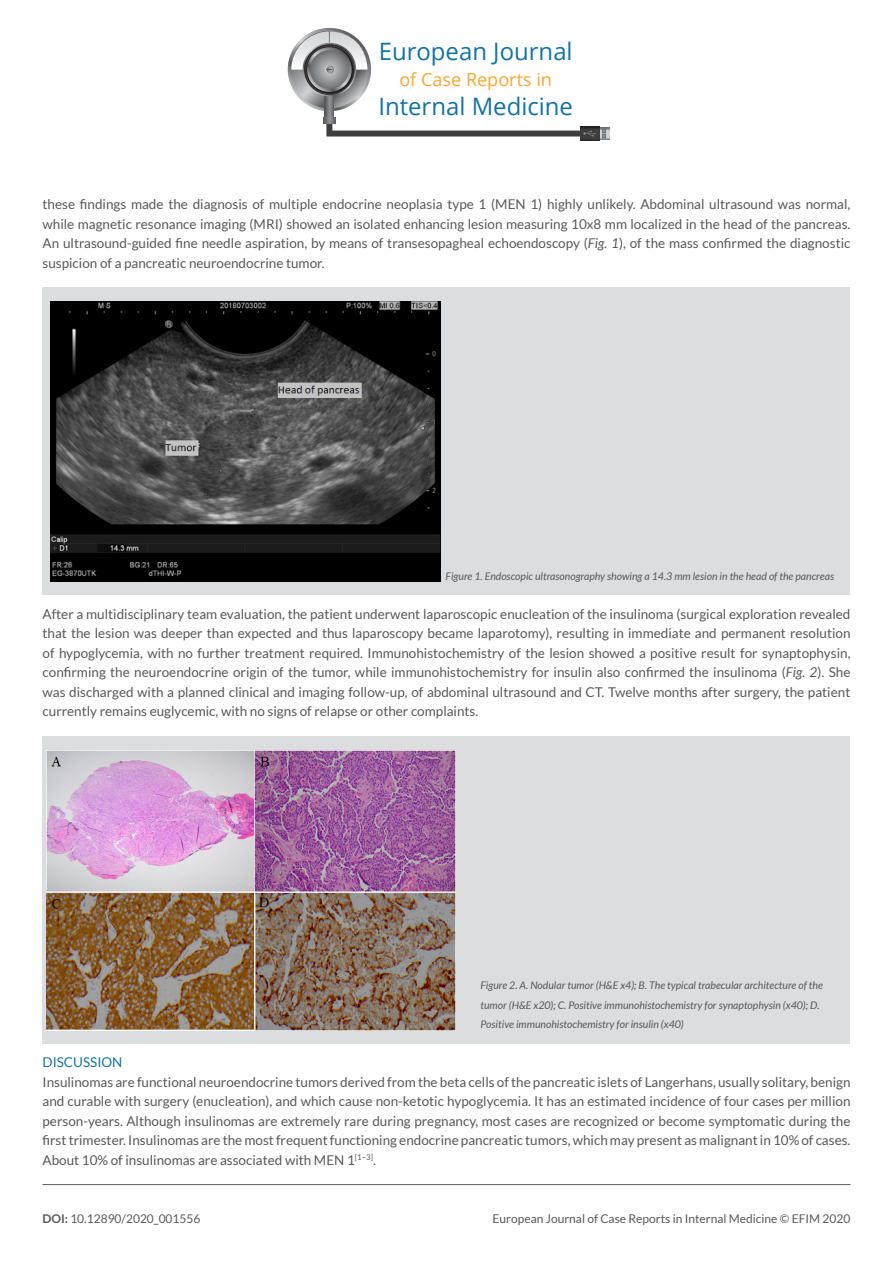
<style>
.page{position:relative;width:893px;height:1263px;background:#fff}
.page>*{position:absolute;margin:0;border:0;box-sizing:border-box;transform-origin:0 0}
.t1{font:24px "Open Sans";color:#1373a1}
.t2{font:18px "Open Sans";color:#faa633}
.TESTO_ARTICOLO{font:13.5px/19.5px "Lato";color:#57585a;text-align:justify}
.TESTO_ARTICOLO-2{font:13.5px "Lato";color:#1373a1}
.t3{font:12px "Lato";color:#57585a}
.DIDASCALIA{font:italic 10.5px/19.5px "Lato";color:#57585a}
.s1{font-style:italic}
.s2{font-weight:700}
</style>
<div class="page">
<svg style="left:288px;top:28px;width:83px;height:83px"></svg>
<svg style="left:291px;top:31px;width:77px;height:77px"></svg>
<svg style="left:325px;top:96px;width:9px;height:21px"></svg>
<svg style="left:303px;top:43px;width:53px;height:53px"></svg>
<svg style="left:304px;top:44px;width:51px;height:51px"></svg>
<svg style="left:307px;top:47px;width:45px;height:45px"></svg>
<svg style="left:310px;top:50px;width:39px;height:39px"></svg>
<svg style="left:291px;top:31px;width:76px;height:43px"></svg>
<svg style="left:600px;top:128px;width:10px;height:11px"></svg>
<svg style="left:603px;top:129px;width:2px;height:9px"></svg>
<svg style="left:580px;top:126px;width:20px;height:15px"></svg>
<svg style="left:323px;top:117px;width:273px;height:20px"></svg>
<hr style="left:43px;top:1184px;width:807px;height:1px;background:#57585a">
<div style="left:43px;top:287px;width:807px;height:308px;background:#dcdddf"></div>
<img style="left:51px;top:301px;width:389px;height:280px">
<div style="left:43px;top:736px;width:807px;height:307px;background:#dcdddf"></div>
<img style="left:47px;top:750px;width:409px;height:281px">
<h1 class="t1" style="left:379px;top:35px;width:196px">European Journal</h1>
<h2 class="t2" style="left:399px;top:67px;width:154px">of Case Reports in</h2>
<h1 class="t1" style="left:378px;top:89px;width:196px">Internal Medicine</h1>
<p class="TESTO_ARTICOLO" style="left:43px;top:194px;width:809px">these findings made the diagnosis of multiple endocrine neoplasia type 1 (MEN 1) highly unlikely. Abdominal ultrasound was normal, while magnetic resonance imaging (MRI) showed an isolated enhancing lesion measuring 10x8 mm localized in the head of the pancreas.<br>An ultrasound-guided fine needle aspiration, by means of transesopagheal echoendoscopy (<span class="s1">Fig. 1</span>), of the mass confirmed the diagnostic suspicion of a pancreatic neuroendocrine tumor.</p>
<p class="DIDASCALIA" style="left:446px;top:566px;width:390px">Figure 1. Endoscopic ultrasonography showing a 14.3 mm lesion in the head of the pancreas</p>
<p class="TESTO_ARTICOLO" style="left:43px;top:604px;width:809px">After a multidisciplinary team evaluation, the patient underwent laparoscopic enucleation of the insulinoma (surgical exploration revealed that the lesion was deeper than expected and thus laparoscopy became laparotomy), resulting in immediate and permanent resolution of hypoglycemia, with no further treatment required. Immunohistochemistry of the lesion showed a positive result for synaptophysin, confirming the neuroendocrine origin of the tumor, while immunohistochemistry for insulin also confirmed the insulinoma (<span class="s1">Fig. 2</span>). She was discharged with a planned clinical and imaging follow-up, of abdominal ultrasound and CT. Twelve months after surgery, the patient currently remains euglycemic, with no signs of relapse or other complaints.</p>
<p class="DIDASCALIA" style="left:480px;top:976px;width:344px">Figure 2. A. Nodular tumor (H&amp;E x4); B. The typical trabecular architecture of the tumor (H&amp;E x20); C. Positive immunohistochemistry for synaptophysin (x40); D.<br>Positive immunohistochemistry for insulin (x40)</p>
<p class="TESTO_ARTICOLO-2" style="left:43px;top:1055px;width:82px">DISCUSSION</p>
<p class="TESTO_ARTICOLO" style="left:43px;top:1072px;width:809px">Insulinomas are functional neuroendocrine tumors derived from the beta cells of the pancreatic islets of Langerhans, usually solitary, benign and curable with surgery (enucleation), and which cause non-ketotic hypoglycemia. It has an estimated incidence of four cases per million person-years. Although insulinomas are extremely rare during pregnancy, most cases are recognized or become symptomatic during the first trimester. Insulinomas are the most frequent functioning endocrine pancreatic tumors, which may present as malignant in 10% of cases.<br>About 10% of insulinomas are associated with MEN 1<sup>[1–3]</sup>.</p>
<p class="t3" style="left:43px;top:1212px;width:159px"><span class="s2">DOI:</span> 10.12890/2020_001556</p>
<p class="t3" style="left:493px;top:1212px;width:359px">European Journal of Case Reports in Internal Medicine © EFIM 2020</p>
</div>
